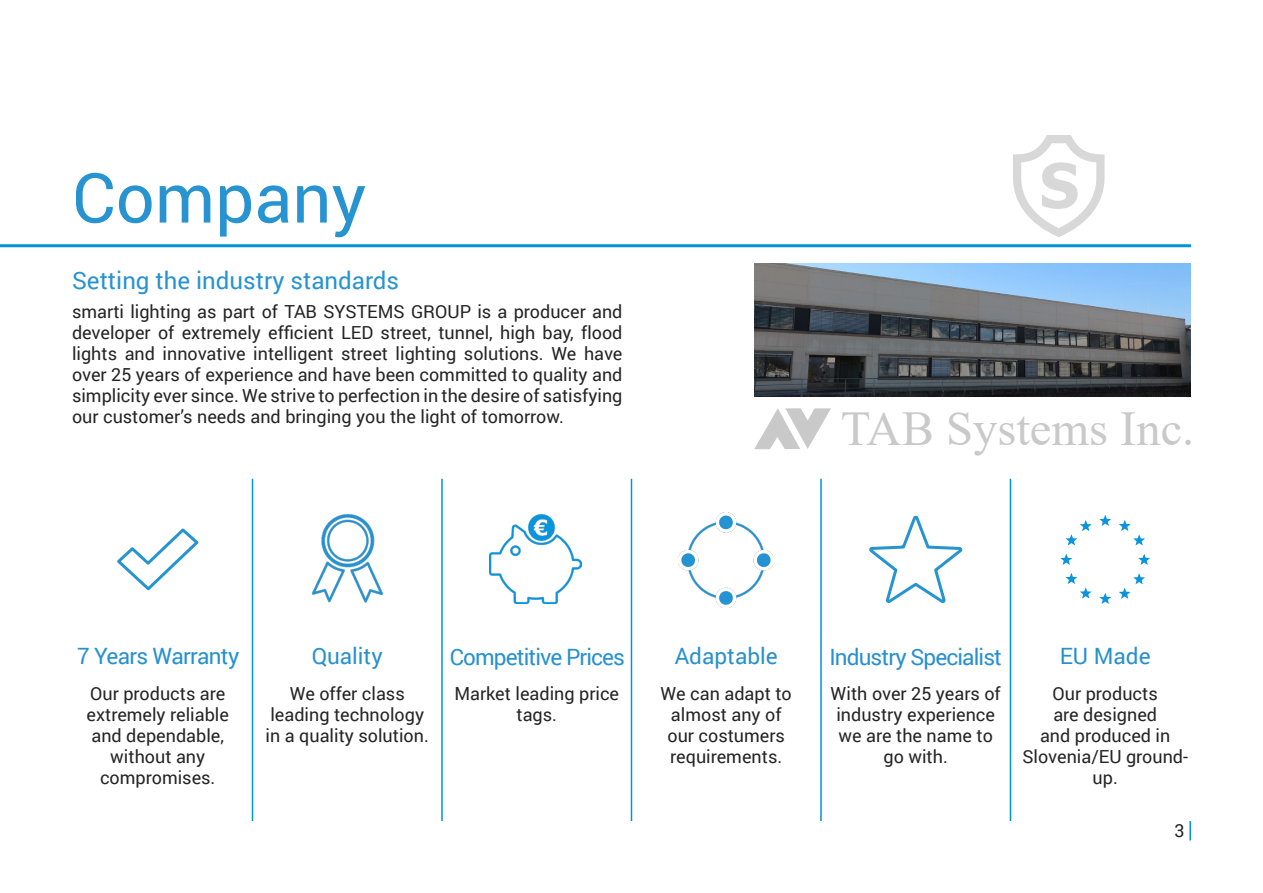
<style>
.page{position:relative;width:1263px;height:893px;background:#fff}
.page>*{position:absolute;margin:0;border:0;box-sizing:border-box;transform-origin:0 0}
.t1{font:69px "Roboto";color:#2793d1}
.t2{font:48.6px "Times New Roman";color:#c9c9c9}
.t3{font:24px "Roboto";color:#2793d1}
.t4{font:22.5px "Roboto";letter-spacing:-.04em;color:#2691d0}
.t5{font:22.5px "Roboto";letter-spacing:-.04em;color:#2890cf}
.t6{font:22.5px "Roboto";color:#2890cf}
.t7{font:22.5px "Roboto";color:#2691d0}
.t8{font:18px/21px "Roboto";color:#252525;text-align:center}
.t9{font:18px "Roboto";color:#242524}
</style>
<div class="page">
<hr style="left:0;top:244px;width:1191px;height:3px;background:#0096d2">
<svg style="left:1013px;top:135px;width:91px;height:102px"></svg>
<svg style="left:1189px;top:821px;width:2px;height:19px"></svg>
<hr style="left:252px;top:479px;width:1px;height:342px;background:#0094d0">
<hr style="left:441px;top:479px;width:2px;height:342px;background:#0094d0">
<hr style="left:631px;top:479px;width:1px;height:342px;background:#0094d0">
<hr style="left:820px;top:479px;width:2px;height:342px;background:#0094d0">
<hr style="left:1010px;top:479px;width:1px;height:342px;background:#0093d0">
<svg style="left:1099px;top:515px;width:12px;height:11px"></svg>
<svg style="left:1119px;top:520px;width:26px;height:25px"></svg>
<svg style="left:1138px;top:554px;width:12px;height:11px"></svg>
<svg style="left:1119px;top:573px;width:26px;height:26px"></svg>
<svg style="left:1099px;top:593px;width:12px;height:11px"></svg>
<svg style="left:1066px;top:573px;width:25px;height:25px"></svg>
<svg style="left:1060px;top:554px;width:12px;height:11px"></svg>
<svg style="left:1066px;top:520px;width:25px;height:25px"></svg>
<svg style="left:869px;top:515px;width:94px;height:88px"></svg>
<img style="left:679px;top:513px;width:95px;height:95px">
<img style="left:490px;top:515px;width:91px;height:89px">
<img style="left:311px;top:515px;width:72px;height:88px">
<svg style="left:117px;top:528px;width:82px;height:63px"></svg>
<svg style="left:754px;top:408px;width:77px;height:41px"></svg>
<img style="left:754px;top:264px;width:437px;height:132px">
<p class="t1" style="left:72px;top:150px;width:296px">Company</p>
<p class="t3" style="left:72px;top:263px;width:329px">Setting the industry standards</p>
<p class="t8" style="left:72px;top:300px;width:552px;text-align:justify">smarti lighting as part of TAB SYSTEMS GROUP is a producer and developer of extremely efficient LED street, tunnel, high bay, flood lights and innovative intelligent street lighting solutions. We have over 25 years of experience and have been committed to quality and simplicity ever since. We strive to perfection in the desire of satisfying our customer’s needs and bringing you the light of tomorrow.</p>
<h2 class="t2" style="left:841px;top:394px;width:355px">TAB Systems Inc.</h2>
<p class="t4" style="left:77px;top:640px;width:164px">7 Years Warranty</p>
<p class="t7" style="left:312px;top:640px;width:72px">Quality</p>
<p class="t4" style="left:450px;top:641px;width:177px">Competitive Prices</p>
<p class="t6" style="left:675px;top:640px;width:105px">Adaptable</p>
<p class="t5" style="left:829px;top:641px;width:174px">Industry Specialist</p>
<p class="t8" style="left:90px;top:683px;width:137px">Our products are</p>
<p class="t8" style="left:87px;top:704px;width:144px">extremely reliable and dependable, without any compromises.</p>
<p class="t8" style="left:266px;top:683px;width:165px">We offer class leading technology in a quality solution.</p>
<p class="t8" style="left:454px;top:683px;width:166px">Market leading price tags.</p>
<p class="t8" style="left:661px;top:683px;width:133px">We can adapt to almost any of our costumers requirements.</p>
<p class="t8" style="left:831px;top:683px;width:172px">With over 25 years of industry experience we are the name to go with.</p>
<p class="t5" style="left:1060px;top:640px;width:92px">EU Made</p>
<p class="t8" style="left:1022px;top:683px;width:167px">Our products<br>are designed<br>and produced in<br>Slovenia/EU ground&shy;up.</p>
<p class="t9" style="left:1174px;top:818px;width:12px">3</p>
</div>
